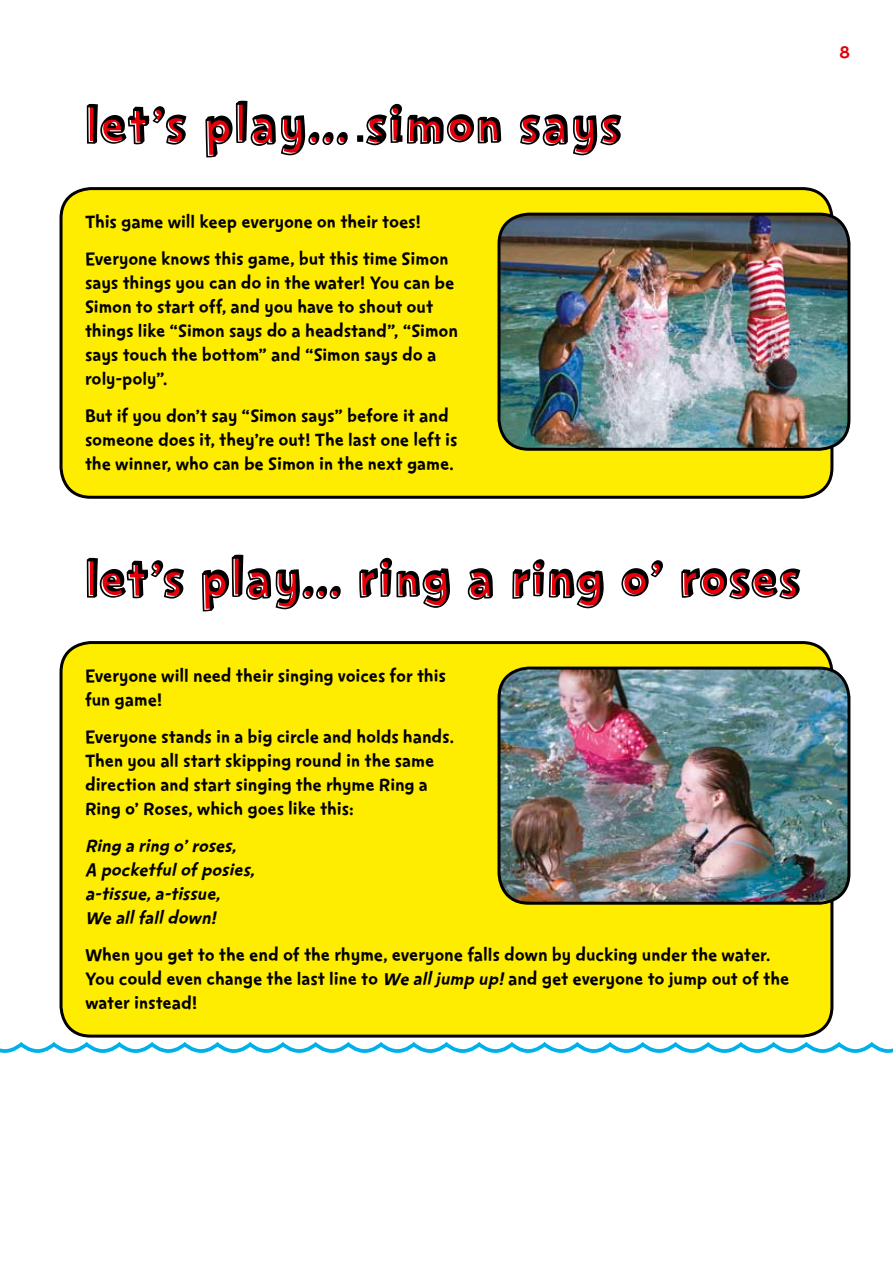
<style>
.page{position:relative;width:893px;height:1263px;background:#fff}
.page>*{position:absolute;margin:0;border:0;box-sizing:border-box;transform-origin:0 0}
.t1{font:58.5px "Change 4 Life Headline Shadow";letter-spacing:-.01em;color:#000}
.t2{font:21px/24px "Change 4 Life Text";letter-spacing:-.005em;color:#000}
.t3{font:italic 21px/24px "Change 4 Life Text";color:#000}
.t4{font:21px "Change 4 Life Text";color:#e3000a}
.s1{font-style:italic}
</style>
<div class="page">
<svg style="left:0;top:1042px;width:893px;height:11px"></svg>
<div style="left:61px;top:189px;width:771px;height:308px;background:#ffed00;border-radius:30px"></div>
<div style="left:60px;top:187px;width:773px;height:312px;border:3px solid #000;border-radius:30px"></div>
<div style="left:61px;top:642px;width:771px;height:394px;background:#ffed00;border-radius:30px"></div>
<div style="left:60px;top:641px;width:773px;height:396px;border:3px solid #000;border-radius:30px"></div>
<img style="left:499px;top:214px;width:350px;height:235px">
<div style="left:497px;top:213px;width:353px;height:238px;border:3px solid #000;border-radius:30px"></div>
<img style="left:501px;top:668px;width:348px;height:235px">
<div style="left:497px;top:666px;width:353px;height:239px;border:3px solid #000;border-radius:30px"></div>
<h1 class="t1" style="left:85px;top:99px;width:539px">Let’s play...…Simon Says</h1>
<p class="t2" style="left:85px;top:205px;width:365px;line-height:36.8px">This game will keep everyone on their toes!<br>Everyone knows this game, but this time Simon</p>
<p class="t2" style="left:85px;top:272px;width:374px">says things you can do in the water! You can be Simon to start off, and you have to shout out things like “Simon says do a headstand”, “Simon says touch the bottom” and “Simon says do a roly-poly”.</p>
<p class="t2" style="left:85px;top:405px;width:374px">But if you don’t say “Simon says” before it and someone does it, they’re out! The last one left is the winner, who can be Simon in the next game.</p>
<h1 class="t1" style="left:85px;top:553px;width:718px">Let’s play... Ring a Ring o’ Roses</h1>
<p class="t2" style="left:85px;top:665px;width:363px">Everyone will need their singing voices for this fun game!</p>
<p class="t2" style="left:85px;top:726px;width:370px">Everyone stands in a big circle and holds hands.<br>Then you all start skipping round in the same direction and start singing the rhyme Ring a Ring o’ Roses, which goes like this:</p>
<p class="t3" style="left:85px;top:835px;width:175px">Ring a ring o’roses,<br>A pocketfulofposies, a-tissue,a-tissue,<br>We allfalldown!</p>
<p class="t2" style="left:85px;top:944px;width:706px">When you get to the end of the rhyme, everyone falls down by ducking under the water.<br>You could even change the last line to <span class="s1">We alljump up!</span>and get everyone to jump out of the water instead!</p>
<p class="t4" style="left:839px;top:44px;width:13px">8</p>
</div>
